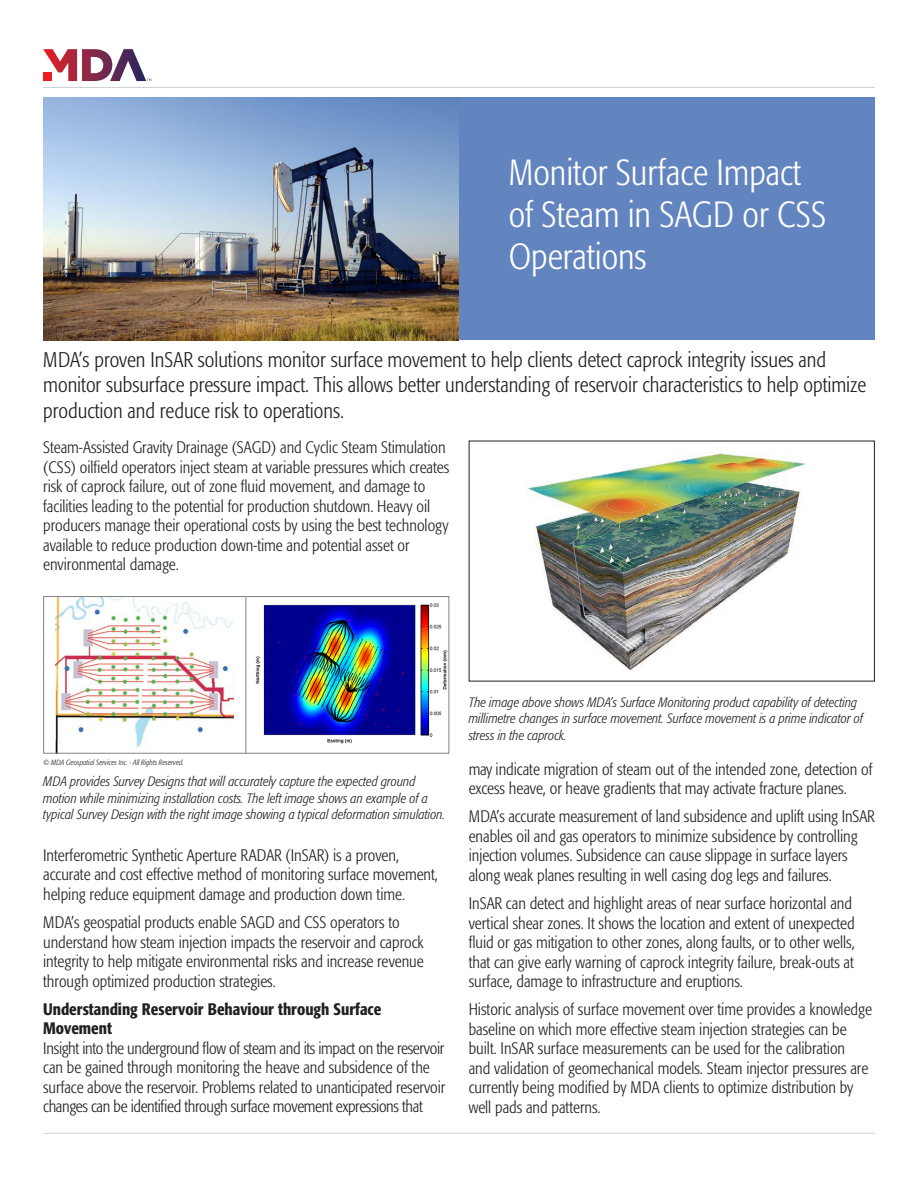
<style>
.page{position:relative;width:918px;height:1188px;background:#fff}
.page>*{position:absolute;margin:0;border:0;box-sizing:border-box;transform-origin:0 0}
.Title_black{font:300 condensed 36px/42px "Formata";color:#fff}
.Captions_white{font:300 condensed 21px/25.5px "Formata";color:#231f20}
.Body_Text_black{font:300 condensed 16.5px/19.5px "Formata";color:#231f20}
.Body_Text_bold_black{font:500 condensed 16.5px/19.5px "Formata";color:#231f20}
.Captions_white-2{font:italic 300 condensed 13.5px/16.5px "Formata";color:#231f20}
.Captions_white-3{font:italic 300 condensed 7.5px "Formata";color:#231f20}
</style>
<div class="page">
<div style="left:43px;top:97px;width:832px;height:243px;background:#6285bf"></div>
<img style="left:43px;top:97px;width:416px;height:243px">
<img style="left:56px;top:598px;width:178px;height:154px">
<div style="left:43px;top:596px;width:203px;height:158px;border:1px solid #808285"></div>
<img style="left:255px;top:603px;width:192px;height:141px">
<div style="left:245px;top:596px;width:204px;height:158px;border:1px solid #808285"></div>
<img style="left:527px;top:453px;width:279px;height:218px">
<hr style="left:43px;top:87px;width:832px;height:1px;background:#d1d2d4">
<hr style="left:43px;top:1133px;width:832px;height:1px;background:#d1d2d4">
<svg style="left:43px;top:49px;width:108px;height:32px"></svg>
<p class="Title_black" style="left:509px;top:152px;width:319px">Monitor Surface Impact of Steam in SAGD or CSS<br>Operations</p>
<p class="Captions_white" style="left:43px;top:347px;width:825px">MDA’s proven InSAR solutions monitor surface movement to help clients detect caprock integrity issues and monitor subsurface pressure impact. This allows better understanding of reservoir characteristics to help optimize production and reduce risk to operations.</p>
<p class="Body_Text_black" style="left:43px;top:438px;width:408px">Steam-Assisted Gravity Drainage (SAGD) and Cyclic Steam Stimulation (CSS) oilfield operators inject steam at variable pressures which creates risk of caprock failure, out of zone fluid movement, and damage to facilities leading to the potential for production shutdown. Heavy oil producers manage their operational costs by using the best technology available to reduce production down-time and potential asset or environmental damage.</p>
<p class="Captions_white-3" style="left:43px;top:758px;width:142px">© MDA Geospatial Services Inc. - All Rights Reserved.</p>
<p class="Captions_white-2" style="left:43px;top:773px;width:404px">MDA provides Survey Designs that will accurately capture the expected ground motion while minimizing installation costs. The left image shows an example of a typical Survey Design with the right image showing a typical deformation simulation.</p>
<p class="Body_Text_black" style="left:43px;top:846px;width:396px">Interferometric Synthetic Aperture RADAR (InSAR) is a proven, accurate and cost effective method of monitoring surface movement, helping reduce equipment damage and production down time.</p>
<p class="Body_Text_black" style="left:43px;top:913px;width:382px">MDA’s geospatial products enable SAGD and CSS operators to understand how steam injection impacts the reservoir and caprock integrity to help mitigate environmental risks and increase revenue through optimized production strategies.</p>
<p class="Body_Text_bold_black" style="left:43px;top:999px;width:340px">Understanding Reservoir Behaviour through Surface<br>Movement</p>
<p class="Body_Text_black" style="left:43px;top:1038px;width:404px">Insight into the underground flow of steam and its impact on the reservoir can be gained through monitoring the heave and subsidence of the surface above the reservoir. Problems related to unanticipated reservoir changes can be identified through surface movement expressions that</p>
<p class="Captions_white-2" style="left:469px;top:694px;width:396px">The image above shows MDA’s Surface Monitoring product capability of detecting millimetre changes in surface movement. Surface movement is a prime indicator of stress in the caprock.</p>
<p class="Body_Text_black" style="left:469px;top:760px;width:405px">may indicate migration of steam out of the intended zone, detection of excess heave, or heave gradients that may activate fracture planes.</p>
<p class="Body_Text_black" style="left:469px;top:807px;width:408px">MDA’s accurate measurement of land subsidence and uplift using InSAR enables oil and gas operators to minimize subsidence by controlling injection volumes. Subsidence can cause slippage in surface layers along weak planes resulting in well casing dog legs and failures.</p>
<p class="Body_Text_black" style="left:469px;top:894px;width:388px">InSAR can detect and highlight areas of near surface horizontal and vertical shear zones. It shows the location and extent of unexpected fluid or gas mitigation to other zones, along faults, or to other wells, that can give early warning of caprock integrity failure, break-outs at surface, damage to infrastructure and eruptions.</p>
<p class="Body_Text_black" style="left:469px;top:1000px;width:405px">Historic analysis of surface movement over time provides a knowledge baseline on which more effective steam injection strategies can be built. InSAR surface measurements can be used for the calibration<br>and validation of geomechanical models. Steam injector pressures are currently being modified by MDA clients to optimize distribution by well pads and patterns.</p>
</div>
